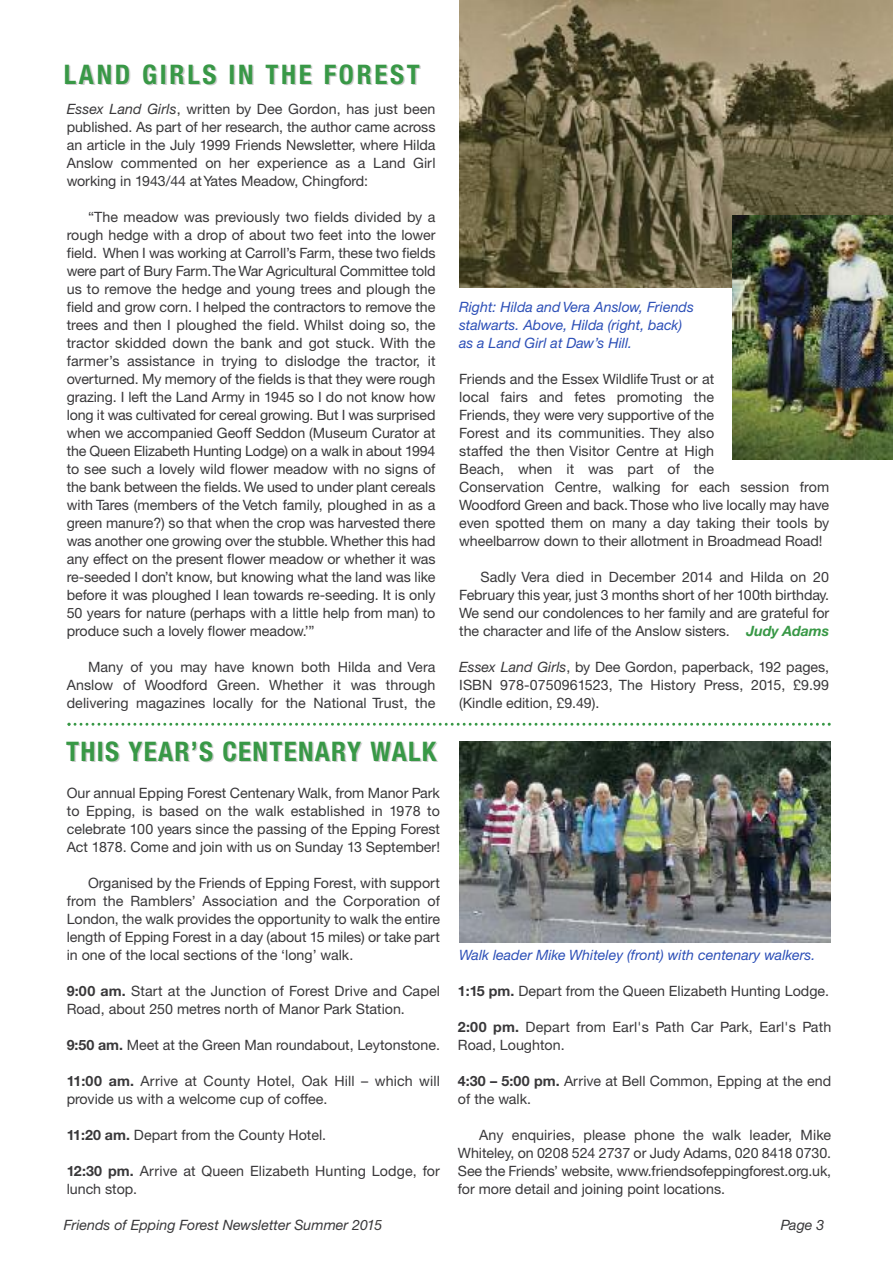
<style>
.page{position:relative;width:893px;height:1263px;background:#fff}
.page>*{position:absolute;margin:0;border:0;box-sizing:border-box;transform-origin:0 0}
.t1{font:700 condensed 27px "Helvetica Neue LT Std";letter-spacing:.05em;color:#389846}
.t2{font:700 condensed 27px "Helvetica Neue LT Std";letter-spacing:.1em;color:#389846}
.t3{font:14.25px/18px "Helvetica Neue CE";color:#39383a;text-align:justify}
.t4{font:italic 14.25px/18px "Helvetica Neue CE";color:#2c4fb7}
.t5{font:italic 14.25px "Helvetica Neue CE";color:#39383a}
.s1{font-style:italic}
.s2{font-weight:700}
.s3{font-weight:700;font-style:italic;color:#389846}
</style>
<div class="page">
<img style="left:459px;top:0;width:434px;height:288px">
<svg style="left:67px;top:723px;width:764px;height:3px"></svg>
<img style="left:732px;top:215px;width:161px;height:244px">
<img style="left:459px;top:741px;width:372px;height:201px">
<h1 class="t2" style="left:64px;top:64px;width:357px">LAND GIRLS IN THE FOREST</h1>
<p class="t3" style="left:67px;top:101px;width:370px"><span class="s1">Essex Land Girls</span>, written by Dee Gordon, has just been published. As part of her research, the author came across an article in the July 1999 Friends Newsletter, where Hilda Anslow commented on her experience as a Land Girl working in 1943/44 atYates Meadow, Chingford:</p>
<p class="t3" style="left:67px;top:209px;width:370px;text-indent:21px">“The meadow was previously two fields divided by a rough hedge with a drop of about two feet into the lower field. When I was working at Carroll’s Farm, these two fields were part of Bury Farm.The War Agricultural Committee told us to remove the hedge and young trees and plough the field and grow corn. I helped the contractors to remove the trees and then I ploughed the field. Whilst doing so, the tractor skidded down the bank and got stuck. With the farmer’s assistance in trying to dislodge the tractor, it overturned. My memory of the fields is that they were rough grazing. I left the Land Army in 1945 so I do not know how long it was cultivated for cereal growing. But I was surprised when we accompanied Geoff Seddon (Museum Curator at the Queen Elizabeth Hunting Lodge) on a walk in about 1994 to see such a lovely wild flower meadow with no signs of the bank between the fields. We used to under plant cereals with Tares (members of the Vetch family, ploughed in as a green manure?) so that when the crop was harvested there was another one growing over the stubble. Whether this had any effect on the present flower meadow or whether it was re-seeded I don’t know, but knowing what the land was like before it was ploughed I lean towards re-seeding. It is only 50 years for nature (perhaps with a little help from man) to produce such a lovely flower meadow.’”</p>
<p class="t3" style="left:67px;top:659px;width:370px;text-indent:21px">Many of you may have known both Hilda and Vera Anslow of Woodford Green. Whether it was through delivering magazines locally for the National Trust, the</p>
<h1 class="t1" style="left:66px;top:741px;width:372px">THIS YEAR’S CENTENARY WALK</h1>
<p class="t3" style="left:67px;top:785px;width:375px">Our annual Epping Forest Centenary Walk, from Manor Park to Epping, is based on the walk established in 1978 to celebrate 100 years since the passing of the Epping Forest Act 1878. Come and join with us on Sunday 13 September!</p>
<p class="t3" style="left:67px;top:875px;width:375px;text-indent:21px">Organised by the Friends of Epping Forest, with support from the Ramblers’ Association and the Corporation of London, the walk provides the opportunity to walk the entire length of Epping Forest in a day (about 15 miles) or take part in one of the local sections of the ‘long’ walk.</p>
<p class="t3" style="left:67px;top:983px;width:375px"><span class="s2">9:00 am.</span> Start at the Junction of Forest Drive and Capel<br>Road, about 250 metres north of Manor Park Station.</p>
<p class="t3" style="left:67px;top:1037px;width:375px"><span class="s2">9:50 am.</span> Meet at the Green Man roundabout, Leytonstone.</p>
<p class="t3" style="left:67px;top:1073px;width:375px"><span class="s2">11:00 am.</span> Arrive at County Hotel, Oak Hill – which will provide us with a welcome cup of coffee.</p>
<p class="t3" style="left:67px;top:1127px;width:261px"><span class="s2">11:20 am.</span> Depart from the County Hotel.</p>
<p class="t3" style="left:67px;top:1163px;width:375px"><span class="s2">12:30 pm.</span> Arrive at Queen Elizabeth Hunting Lodge, for lunch stop.</p>
<p class="t4" style="left:459px;top:299px;width:236px">Right: Hilda and Vera Anslow, Friends stalwarts. Above, Hilda (right, back) as a Land Girl at Daw’s Hill.</p>
<p class="t3" style="left:459px;top:371px;width:371px;text-align:left">Friends and the Essex Wildlife Trust or at<br>local fairs and fetes promoting the<br>Friends, they were very supportive of the<br>Forest and its communities. They also<br>staffed the then Visitor Centre at High<br>Beach, when it was part of the<br>Conservation Centre, walking for each session from Woodford Green and back.Those who live locally may have even spotted them on many a day taking their tools by wheelbarrow down to their allotment in Broadmead Road!</p>
<p class="t3" style="left:459px;top:569px;width:371px;text-indent:21px">Sadly Vera died in December 2014 and Hilda on 20<br>February this year, just 3 months short of her 100th birthday.<br>We send our condolences to her family and are grateful for the character and life of the Anslow sisters. <span class="s3">Judy Adams</span></p>
<p class="t3" style="left:459px;top:659px;width:371px"><span class="s1">Essex Land Girls</span>, by Dee Gordon, paperback, 192 pages, ISBN 978-0750961523, The History Press, 2015, £9.99 (Kindle edition, £9.49).</p>
<p class="t4" style="left:459px;top:947px;width:358px">Walk leader Mike Whiteley (front) with centenary walkers.</p>
<p class="t3" style="left:458px;top:983px;width:373px"><span class="s2">1:15 pm.</span> Depart from the Queen Elizabeth Hunting Lodge.</p>
<p class="t3" style="left:458px;top:1019px;width:375px"><span class="s2">2:00 pm.</span> Depart from Earl's Path Car Park, Earl's Path<br>Road, Loughton.</p>
<p class="t3" style="left:458px;top:1073px;width:375px"><span class="s2">4:30 – 5:00 pm.</span> Arrive at Bell Common, Epping at the end of the walk.</p>
<p class="t3" style="left:458px;top:1127px;width:375px;text-indent:21px">Any enquiries, please phone the walk leader, Mike Whiteley, on 0208 524 2737 or Judy Adams, 020 8418 0730.<br>See the Friends’ website, www.friendsofeppingforest.org.uk, for more detail and joining point locations.</p>
<p class="t5" style="left:64px;top:1219px;width:320px">Friends of Epping Forest Newsletter Summer 2015</p>
<p class="t5" style="left:781px;top:1219px;width:45px">Page 3</p>
</div>
